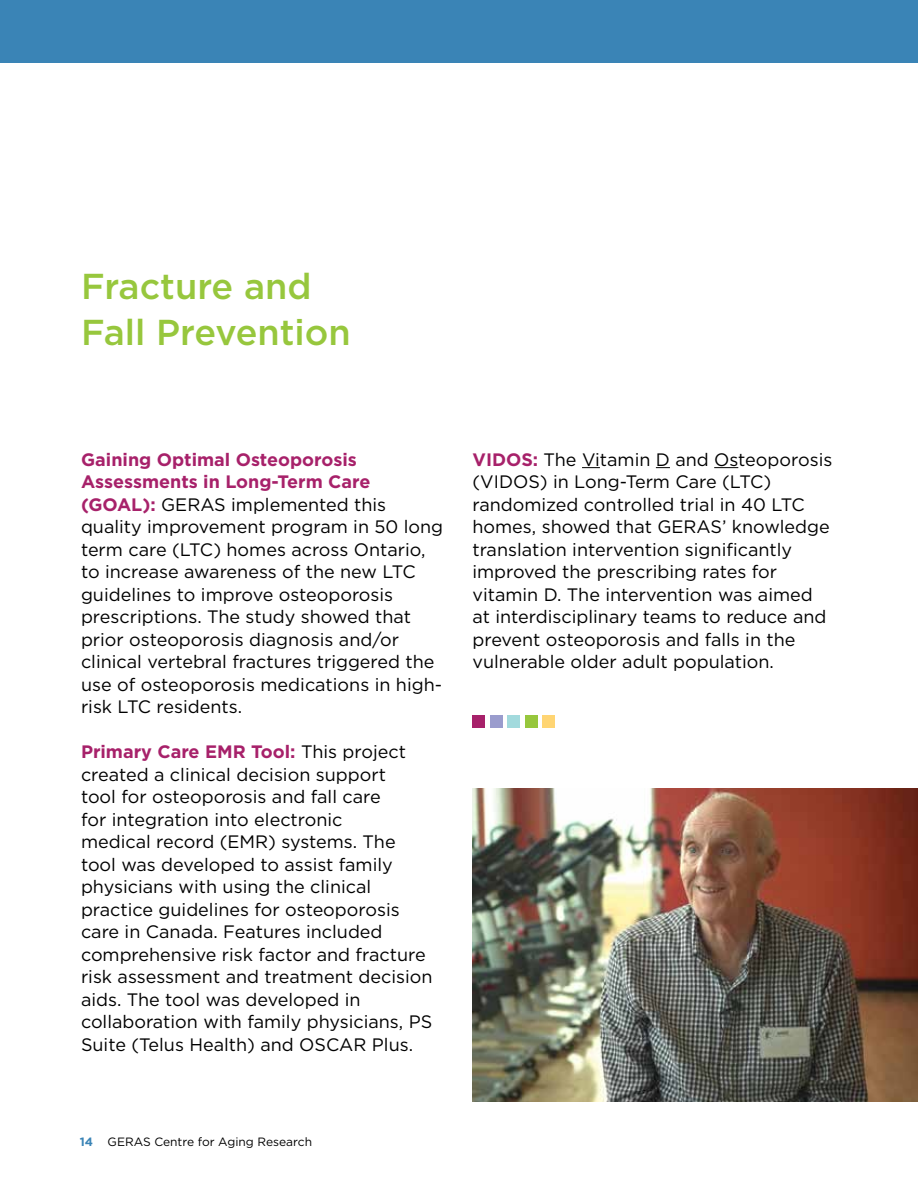
<style>
.page{position:relative;width:918px;height:1188px;background:#fff}
.page>*{position:absolute;margin:0;border:0;box-sizing:border-box;transform-origin:0 0}
.t1{font:500 36px/46.5px "Gotham";color:#97c73d}
.t2{font:18px/22.5px "Gotham";color:#000}
.t3{font:12px "Gotham";color:#000}
.s1{font-weight:700;color:#a7216a}
.s2{font-weight:700;color:#3a84b6}
</style>
<div class="page">
<hr style="left:917px;top:0;width:1px;height:1102px;background:#c5d4e6">
<svg style="left:582px;top:467px;width:18px;height:1px"></svg>
<svg style="left:656px;top:467px;width:14px;height:1px"></svg>
<svg style="left:714px;top:467px;width:24px;height:1px"></svg>
<img style="left:472px;top:788px;width:446px;height:314px">
<div style="left:472px;top:715px;width:13px;height:12px;background:#a7216a"></div>
<div style="left:543px;top:715px;width:12px;height:12px;background:#ffd573"></div>
<div style="left:525px;top:715px;width:12px;height:12px;background:#97c73d"></div>
<div style="left:507px;top:715px;width:13px;height:12px;background:#a2dadd"></div>
<div style="left:490px;top:715px;width:13px;height:12px;background:#9a9ccd"></div>
<div style="left:0;top:0;width:918px;height:63px;background:#3a84b6"></div>
<h1 class="t1" style="left:81px;top:262px;width:271px">Fracture and<br>Fall Prevention</h1>
<p class="t2" style="left:81px;top:448px;width:364px"><span class="s1">Gaining Optimal Osteoporosis Assessments in Long-Term Care (GOAL):</span> GERAS implemented this quality improvement program in 50 long term care (LTC) homes across Ontario, to increase awareness of the new LTC guidelines to improve osteoporosis prescriptions. The study showed that prior osteoporosis diagnosis and/or clinical vertebral fractures triggered the use of osteoporosis medications in high&shy;risk LTC residents.</p>
<p class="t2" style="left:81px;top:740px;width:353px"><span class="s1">Primary Care EMR Tool:</span> This project created a clinical decision support<br>tool for osteoporosis and fall care<br>for integration into electronic<br>medical record (EMR) systems. The tool was developed to assist family physicians with using the clinical practice guidelines for osteoporosis care in Canada. Features included comprehensive risk factor and fracture risk assessment and treatment decision aids. The tool was developed in collaboration with family physicians, PS Suite (Telus Health) and OSCAR Plus.</p>
<p class="t2" style="left:472px;top:448px;width:361px"><span class="s1">VIDOS:</span> The Vitamin D and Osteoporosis (VIDOS) in Long-Term Care (LTC) randomized controlled trial in 40 LTC homes, showed that GERAS’ knowledge translation intervention significantly improved the prescribing rates for vitamin D. The intervention was aimed at interdisciplinary teams to reduce and prevent osteoporosis and falls in the vulnerable older adult population.</p>
<p class="t3" style="left:80px;top:1134px;width:234px"><span class="s2">14</span> GERAS Centre for Aging Research</p>
</div>
